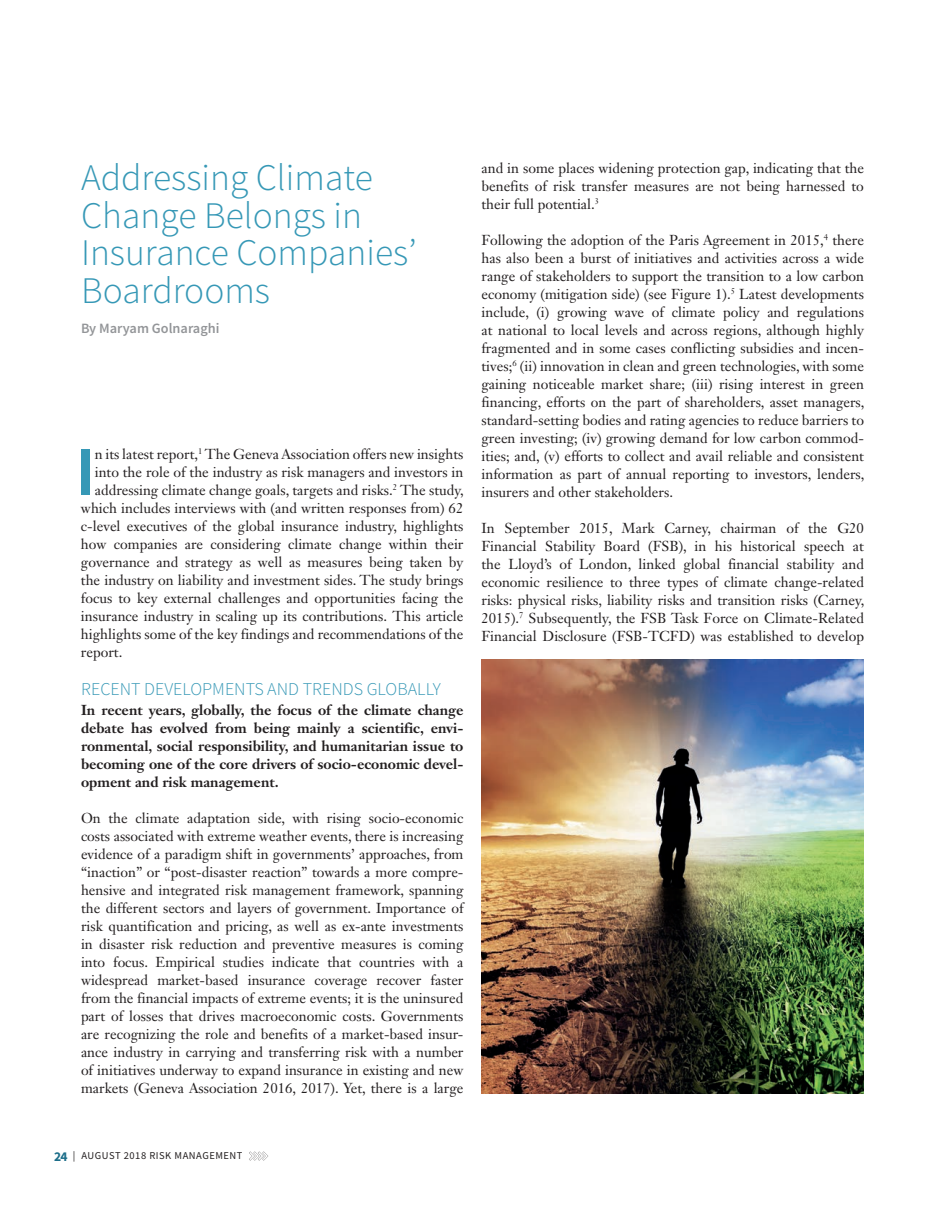
<style>
.page{position:relative;width:945px;height:1215px;background:#fff}
.page>*{position:absolute;margin:0;border:0;box-sizing:border-box;transform-origin:0 0}
.t1{font:600 69.3px "Source Sans Pro";color:#3698b6}
.t2{font:300 37.5px/37.5px "Source Sans Pro";color:#3698b6}
.t3{font:300 18px "Source Sans Pro";color:#3698b6}
.t4{font:14.25px/18px "Janson Text LT Std";color:#231f20;text-align:justify}
.t5{font:700 14.25px/18px "Janson Text LT Std";color:#231f20;text-align:justify}
.t6{font:600 14.25px "Source Sans Pro";color:#939598}
.t7{font:10.5px "Source Sans Pro";letter-spacing:.05em;color:#231f20}
.s1{font-weight:700;font-size:13.5px;color:#1d6e8a}
</style>
<div class="page">
<svg style="left:249px;top:1151px;width:19px;height:10px"></svg>
<img style="left:482px;top:660px;width:382px;height:433px">
<h2 class="t2" style="left:81px;top:159px;width:337px">Addressing Climate<br>Change Belongs in<br>Insurance Companies’<br>Boardrooms</h2>
<p class="t6" style="left:81px;top:319px;width:140px">By Maryam Golnaraghi</p>
<h1 class="t1" style="left:75px;top:428px;width:21px">I</h1>
<p class="t4" style="left:95px;top:445px;width:370px">n its latest report,<sup>1</sup> The Geneva Association offers new insights</p>
<p class="t4" style="left:95px;top:463px;width:370px">into the role of the industry as risk managers and investors in</p>
<p class="t4" style="left:95px;top:481px;width:371px">addressing climate change goals, targets and risks.<sup>2</sup> The study,</p>
<p class="t4" style="left:81px;top:499px;width:384px">which includes interviews with (and written responses from) 62</p>
<p class="t4" style="left:81px;top:517px;width:384px">c- level executives of the global insurance industry, highlights</p>
<p class="t4" style="left:81px;top:535px;width:384px">how companies are considering climate change within their</p>
<p class="t4" style="left:81px;top:553px;width:384px">governance and strategy as well as measures being taken by</p>
<p class="t4" style="left:81px;top:571px;width:384px">the industry on liability and investment sides. The study brings</p>
<p class="t4" style="left:81px;top:589px;width:384px">focus to key external challenges and opportunities facing the</p>
<p class="t4" style="left:81px;top:607px;width:384px">insurance industry in scaling up its contributions. This article</p>
<p class="t4" style="left:81px;top:625px;width:384px">highlights some of the key findings and recommendations of the</p>
<p class="t4" style="left:81px;top:643px;width:43px">report.</p>
<p class="t3" style="left:81px;top:678px;width:361px">RECENT DEVELOPMENTS AND TRENDS GLOBALLY</p>
<p class="t5" style="left:81px;top:701px;width:384px">In recent years, globally, the focus of the climate change debate has evolved from being mainly a scientific, envi&shy;ronmental, social responsibility, and humanitarian issue to becoming one of the core drivers of socio-economic devel&shy;opment and risk management.</p>
<p class="t4" style="left:81px;top:809px;width:384px">On the climate adaptation side, with rising socio- economic costs associated with extreme weather events, there is increasing evidence of a paradigm shift in governments’ approaches, from “inaction” or “post-disaster reaction” towards a more compre&shy;hensive and integrated risk management framework, spanning the different sectors and layers of government. Importance of risk quantification and pricing, as well as ex-ante investments in disaster risk reduction and preventive measures is coming into focus. Empirical studies indicate that countries with a widespread market-based insurance coverage recover faster from the financial impacts of extreme events; it is the uninsured part of losses that drives macroeconomic costs. Governments are recognizing the role and benefits of a market-based insur&shy;ance industry in carrying and transferring risk with a number of initiatives underway to expand insurance in existing and new markets (Geneva Association 2016, 2017). Yet, there is a large</p>
<p class="t4" style="left:481px;top:159px;width:384px">and in some places widening protection gap, indicating that the benefits of risk transfer measures are not being harnessed to their full potential.<sup>3</sup></p>
<p class="t4" style="left:481px;top:231px;width:385px">Following the adoption of the Paris Agreement in 2015,<sup>4</sup> there has also been a burst of initiatives and activities across a wide range of stakeholders to support the transition to a low carbon economy (mitigation side) (see Figure 1).<sup>5</sup> Latest developments include, (i) growing wave of climate policy and regulations at national to local levels and across regions, although highly fragmented and in some cases conflicting subsidies and incen&shy;tives;<sup>6</sup> (ii) innovation in clean and green technologies, with some gaining noticeable market share; (iii) rising interest in green financing, efforts on the part of shareholders, asset managers, standard- setting bodies and rating agencies to reduce barriers to green investing; (iv) growing demand for low carbon commod&shy;ities; and, (v) efforts to collect and avail reliable and consistent information as part of annual reporting to investors, lenders, insurers and other stakeholders.</p>
<p class="t4" style="left:481px;top:519px;width:385px">In September 2015, Mark Carney, chairman of the G20<br>Financial Stability Board (FSB), in his historical speech at the Lloyd’s of London, linked global financial stability and economic resilience to three types of climate change- related risks: physical risks, liability risks and transition risks (Carney, 2015).<sup>7</sup> Subsequently, the FSB Task Force on Climate- Related Financial Disclosure (FSB-TCFD) was established to develop</p>
<p class="t7" style="left:54px;top:1149px;width:190px"><span class="s1">24</span> | AUGUST 2018 RISK MANAGEMENT</p>
</div>
